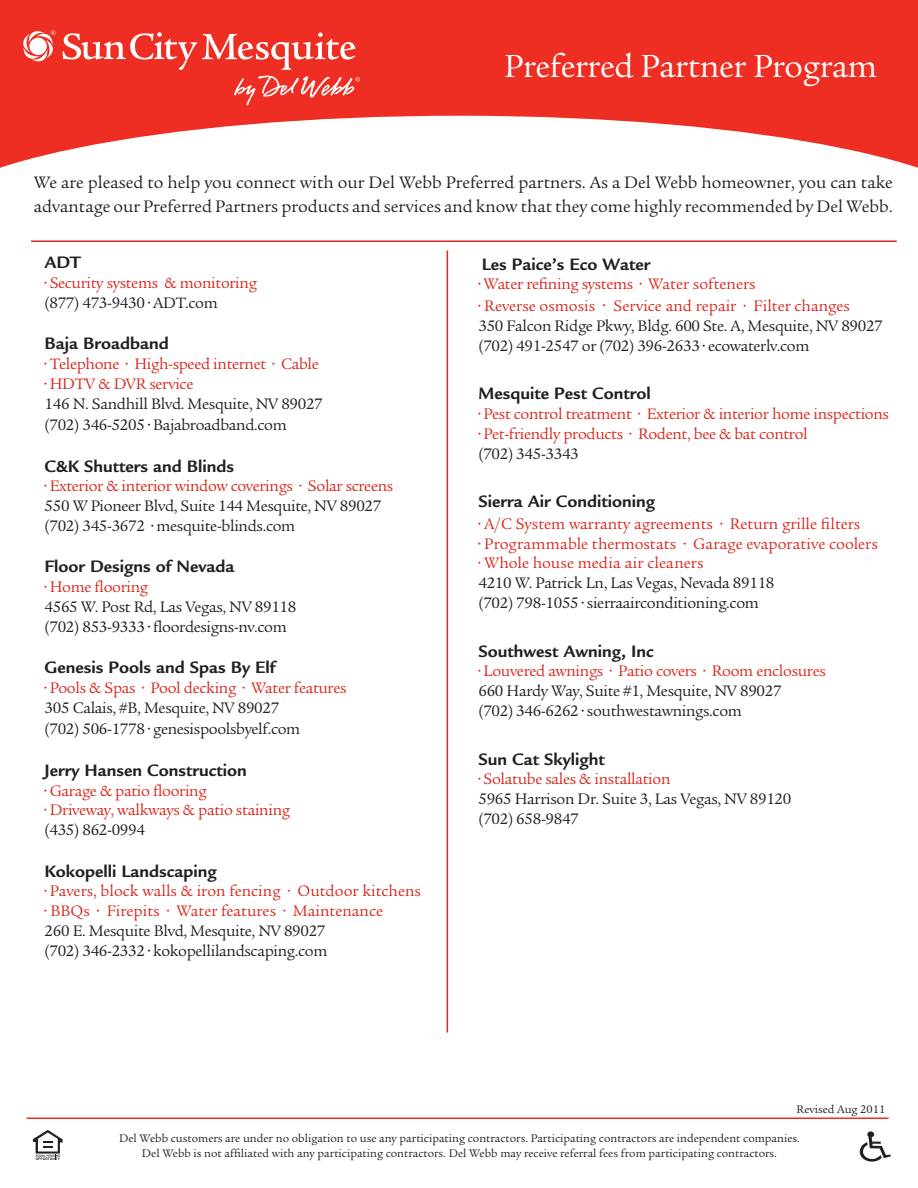
<style>
.page{position:relative;width:918px;height:1188px;background:#fff}
.page>*{position:absolute;margin:0;border:0;box-sizing:border-box;transform-origin:0 0}
.t1{font:34.5px "Legacy Serif";letter-spacing:-.01em;color:#fff}
.t2{font:700 18px "Legacy Sans";color:#231f20}
.t3{font:18px/24px "Legacy Serif";color:#231f20}
.t4{font:16.5px "Legacy Serif";letter-spacing:-.02em;color:#231f20}
.t5{font:16.5px "Legacy Serif";letter-spacing:-.02em;color:#d8281e}
.t6{font:16.5px "Legacy Serif";color:#d8281e}
.t7{font:16.5px "Legacy Serif";letter-spacing:.005em;color:#d8281e}
.t8{font:12px "Legacy Serif";color:#231f20}
.s1{font-size:18px}
</style>
<div class="page">
<div style="left:0;top:0;width:918px;height:175px;background:#ee2e22"></div>
<svg style="left:0;top:116px;width:918px;height:220px"></svg>
<svg style="left:23px;top:30px;width:33px;height:32px"></svg>
<svg style="left:63px;top:32px;width:297px;height:73px"></svg>
<svg style="left:33px;top:1130px;width:30px;height:30px"></svg>
<svg style="left:860px;top:1134px;width:31px;height:28px"></svg>
<div style="left:867px;top:1131px;width:7px;height:6px;background:#231f20;border-radius:50%"></div>
<hr style="left:27px;top:1118px;width:862px;height:1px;background:#ee2e22">
<hr style="left:31px;top:240px;width:866px;height:2px;background:#d8281e">
<hr style="left:447px;top:250px;width:1px;height:782px;background:#d8281e">
<p class="t1" style="left:504px;top:47px;width:374px">Preferred Partner Program</p>
<p class="t3" style="left:34px;top:171px;width:861px">We are pleased to help you connect with our Del Webb Preferred partners. As a Del Webb homeowner, you can take advantage our Preferred Partners products and services and know that they come highly recommended by Del Webb.</p>
<p class="t2" style="left:45px;top:252px;width:38px">ADT</p>
<p class="t5" style="left:45px;top:273px;width:214px">• Security systems &amp; monitoring</p>
<p class="t4" style="left:45px;top:293px;width:175px">(877) 473-9430 • ADT.com</p>
<p class="t2" style="left:45px;top:333px;width:126px">Baja Broadband</p>
<p class="t5" style="left:45px;top:354px;width:276px">• Telephone • High-speed internet • Cable</p>
<p class="t5" style="left:45px;top:374px;width:150px">• HDTV &amp; DVR service</p>
<p class="t4" style="left:45px;top:394px;width:280px">146 N. Sandhill Blvd. Mesquite, NV 89027</p>
<p class="t4" style="left:45px;top:416px;width:244px">(702) 346-5205 • Bajabroadband.com</p>
<p class="t2" style="left:45px;top:455px;width:191px">C&amp;K Shutters and Blinds</p>
<p class="t5" style="left:45px;top:477px;width:350px">• Exterior &amp; interior window coverings • Solar screens</p>
<p class="t4" style="left:45px;top:497px;width:338px">550 W Pioneer Blvd, Suite 144 Mesquite, NV 89027</p>
<p class="t4" style="left:45px;top:516px;width:252px">(702) 345-3672 • mesquite-blinds.com</p>
<p class="t2" style="left:45px;top:556px;width:191px">Floor Designs of Nevada</p>
<p class="t5" style="left:45px;top:578px;width:105px">• Home flooring</p>
<p class="t4" style="left:45px;top:597px;width:253px">4565 W. Post Rd, Las Vegas, NV 89118</p>
<p class="t4" style="left:45px;top:617px;width:244px">(702) 853-9333 • floordesigns-nv.com</p>
<p class="t2" style="left:45px;top:657px;width:232px">Genesis Pools and Spas By Elf</p>
<p class="t5" style="left:45px;top:678px;width:303px">• Pools &amp; Spas • Pool decking • Water features</p>
<p class="t4" style="left:45px;top:698px;width:236px">305 Calais, #B, Mesquite, NV 89027</p>
<p class="t4" style="left:45px;top:720px;width:257px">(702) 506-1778 • genesispoolsbyelf.com</p>
<p class="t2" style="left:45px;top:760px;width:204px">Jerry Hansen Construction</p>
<p class="t5" style="left:45px;top:781px;width:164px">• Garage &amp; patio flooring</p>
<p class="t5" style="left:45px;top:801px;width:247px">• Driveway, walkways &amp; patio staining</p>
<p class="t4" style="left:45px;top:821px;width:102px">(435) 862-0994</p>
<p class="t2" style="left:45px;top:860px;width:174px">Kokopelli Landscaping</p>
<p class="t6" style="left:45px;top:882px;width:378px">• Pavers, block walls &amp; iron fencing • Outdoor kitchens</p>
<p class="t6" style="left:45px;top:902px;width:340px">• BBQs • Firepits • Water features • Maintenance</p>
<p class="t4" style="left:45px;top:921px;width:282px">260 E. Mesquite Blvd, Mesquite, NV 89027</p>
<p class="t4" style="left:45px;top:941px;width:284px">(702) 346-2332 • kokopellilandscaping.com</p>
<p class="t2" style="left:482px;top:254px;width:170px">Les Paice’s Eco Water</p>
<p class="t5" style="left:478px;top:275px;width:279px">• Water refining systems • Water softeners</p>
<p class="t6" style="left:478px;top:296px;width:373px">• Reverse osmosis <span class="s1">•</span> Service and repair • Filter changes</p>
<p class="t4" style="left:478px;top:316px;width:406px">350 Falcon Ridge Pkwy, Bldg. 600 Ste. A, Mesquite, NV 89027</p>
<p class="t4" style="left:478px;top:336px;width:332px">(702) 491-2547 or (702) 396-2633 • ecowaterlv.com</p>
<p class="t2" style="left:478px;top:383px;width:174px">Mesquite Pest Control</p>
<p class="t5" style="left:478px;top:404px;width:412px">• Pest control treatment • Exterior &amp; interior home inspections</p>
<p class="t5" style="left:478px;top:424px;width:331px">• Pet-friendly products • Rodent, bee &amp; bat control</p>
<p class="t4" style="left:478px;top:444px;width:102px">(702) 345-3343</p>
<p class="t2" style="left:478px;top:491px;width:178px">Sierra Air Conditioning</p>
<p class="t6" style="left:478px;top:514px;width:383px">• A/C System warranty agreements • Return grille filters</p>
<p class="t7" style="left:478px;top:534px;width:401px">• Programmable thermostats • Garage evaporative coolers</p>
<p class="t7" style="left:478px;top:554px;width:227px">• Whole house media air cleaners</p>
<p class="t4" style="left:478px;top:574px;width:297px">4210 W. Patrick Ln, Las Vegas, Nevada 89118</p>
<p class="t4" style="left:478px;top:593px;width:282px">(702) 798-1055 • sierraairconditioning.com</p>
<p class="t2" style="left:478px;top:641px;width:177px">Southwest Awning, Inc</p>
<p class="t5" style="left:478px;top:662px;width:349px">• Louvered awnings • Patio covers • Room enclosures</p>
<p class="t4" style="left:478px;top:682px;width:305px">660 Hardy Way, Suite #1, Mesquite, NV 89027</p>
<p class="t4" style="left:478px;top:701px;width:265px">(702) 346-6262 • southwestawnings.com</p>
<p class="t2" style="left:478px;top:749px;width:128px">Sun Cat Skylight</p>
<p class="t5" style="left:478px;top:770px;width:194px">• Solatube sales &amp; installation</p>
<p class="t4" style="left:478px;top:790px;width:314px">5965 Harrison Dr. Suite 3, Las Vegas, NV 89120</p>
<p class="t4" style="left:478px;top:809px;width:102px">(702) 658-9847</p>
<p class="t8" style="left:796px;top:1102px;width:90px">Revised Aug 2011</p>
<p class="t8" style="left:119px;top:1132px;width:682px">Del Webb customers are under no obligation to use any participating contractors. Participating contractors are independent companies.</p>
<p class="t8" style="left:142px;top:1146px;width:637px">Del Webb is not affiliated with any participating contractors. Del Webb may receive referral fees from participating contractors.</p>
</div>
